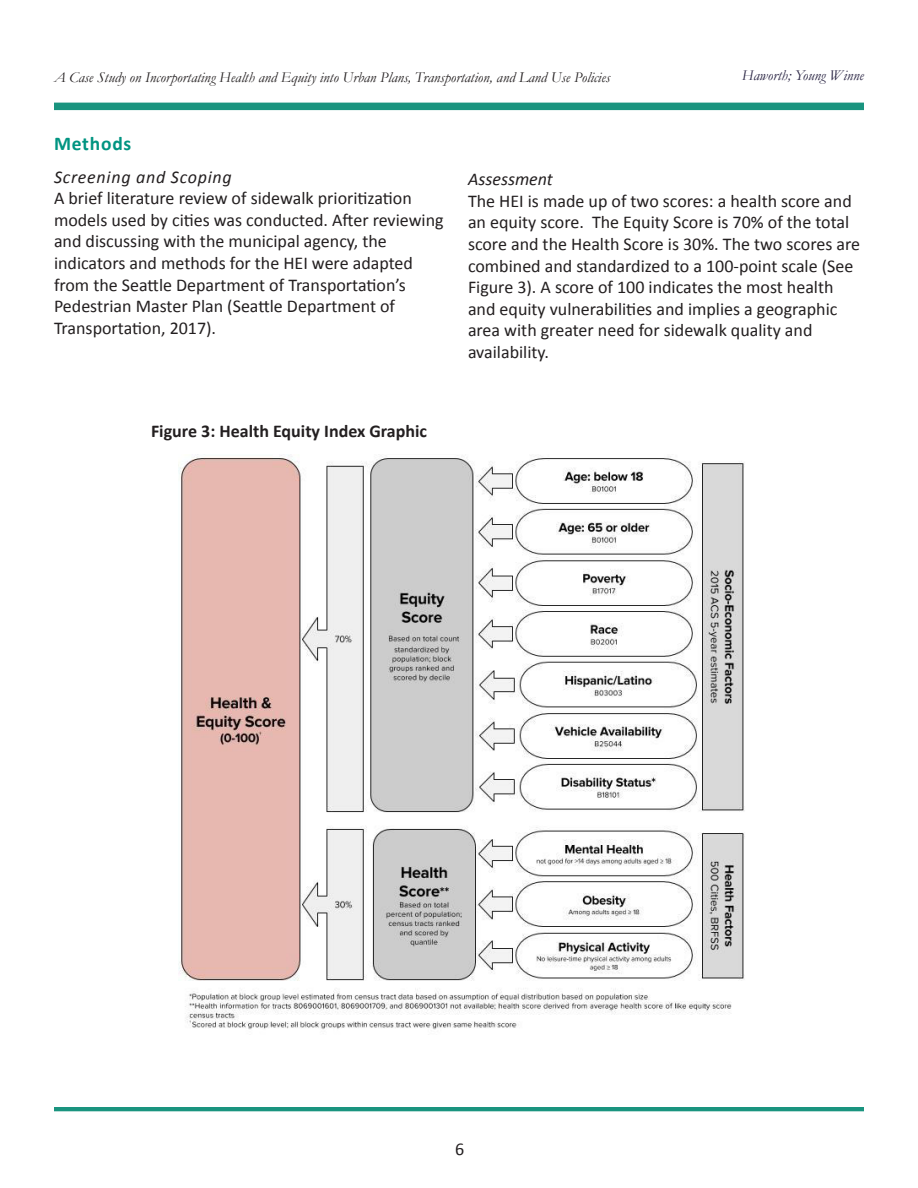
<style>
.page{position:relative;width:918px;height:1188px;background:#fff}
.page>*{position:absolute;margin:0;border:0;box-sizing:border-box;transform-origin:0 0}
.Titles{font:700 19.5px "Calibri";letter-spacing:.04em;color:#009481}
.t1{font:18px/21.6px "Calibri";color:#231f20}
.t2{font:700 18px "Calibri";color:#231f20}
.Titles-2{font:italic 18px "Calibri";letter-spacing:.04em;color:#231f20}
.Titles-3{font:italic 18px "Calibri";color:#231f20}
.t3{font:italic 15px "Garamond";color:#231f20}
.t4{font:italic 15px "Garamond";color:#272241}
</style>
<div class="page">
<hr style="left:54px;top:1107px;width:810px;height:4px;background:#1a947f">
<div style="left:54px;top:103px;width:810px;height:7px;background:#1a947f"></div>
<img style="left:178px;top:454px;width:567px;height:576px">
<p class="t3" style="left:54px;top:67px;width:558px">A Case Study on Incorportating Health and Equity into Urban Plans, Transportation, and Land Use Policies</p>
<p class="t4" style="left:742px;top:65px;width:124px">Haworth; Young Winne</p>
<p class="Titles" style="left:54px;top:131px;width:79px">Methods</p>
<p class="Titles-2" style="left:54px;top:165px;width:179px">Screening and Scoping</p>
<p class="t1" style="left:54px;top:187px;width:391px">A brief literature review of sidewalk prioritization models used by cities was conducted. After reviewing and discussing with the municipal agency, the indicators and methods for the HEI were adapted from the Seattle Department of Transportation’s Pedestrian Master Plan (Seattle Department of Transportation, 2017).</p>
<p class="Titles-3" style="left:468px;top:168px;width:86px">Assessment</p>
<p class="t1" style="left:468px;top:189px;width:394px">The HEI is made up of two scores: a health score and an equity score. The Equity Score is 70% of the total score and the Health Score is 30%. The two scores are combined and standardized to a 100-point scale (See Figure 3). A score of 100 indicates the most health and equity vulnerabilities and implies a geographic area with greater need for sidewalk quality and availability.</p>
<p class="t2" style="left:151px;top:420px;width:278px">Figure 3: Health Equity Index Graphic</p>
<p class="t1" style="left:455px;top:1137px;width:11px">6</p>
</div>
